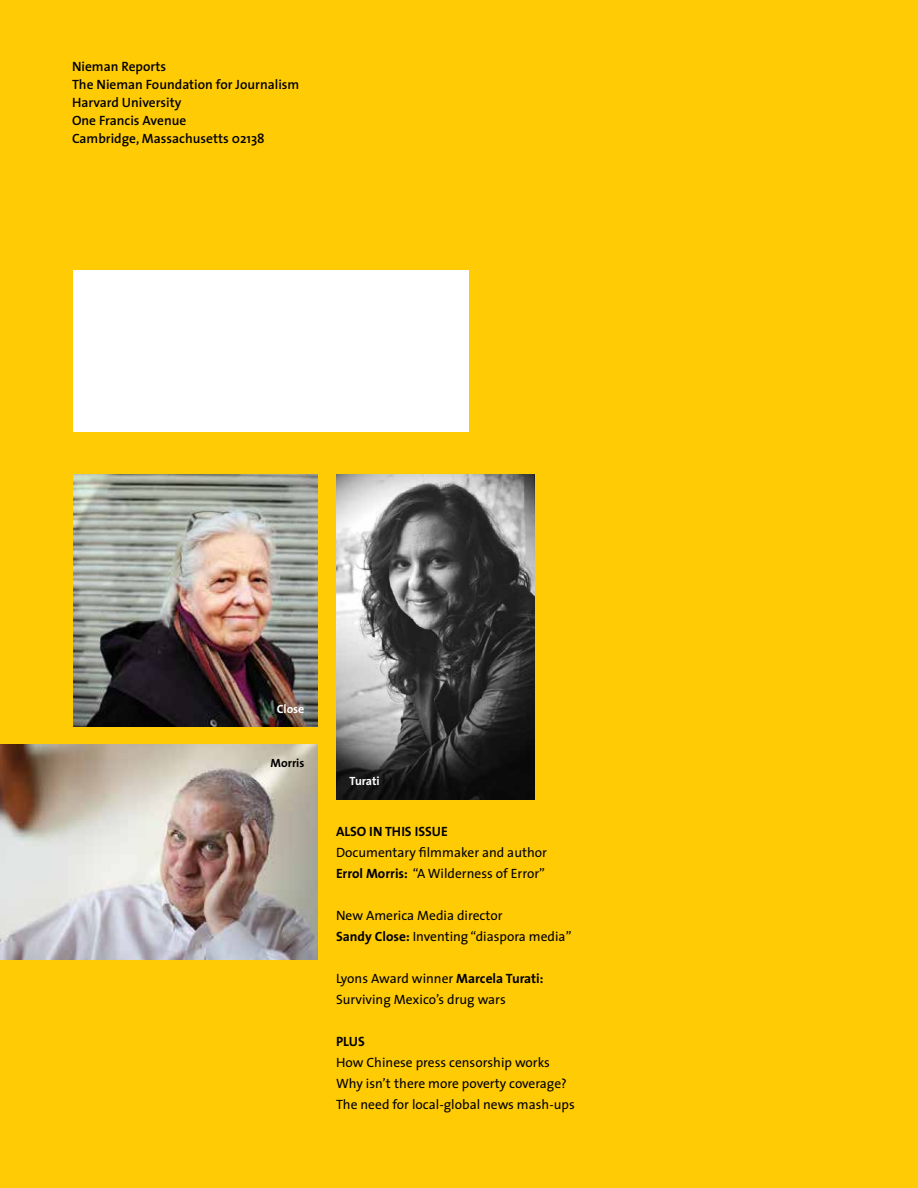
<style>
.page{position:relative;width:918px;height:1188px;background:#ffcb05}
.page>*{position:absolute;margin:0;border:0;box-sizing:border-box;transform-origin:0 0}
.t1{font:13.5px/21px "The Sans";color:#000}
.t2{font:600 13.5px/18px "The Sans";color:#000}
.t3{font:700 12px "The Sans";color:#fff}
.t4{font:700 12px "The Sans";color:#000}
.s1{font-weight:700}
</style>
<div class="page">
<img style="left:0;top:744px;width:318px;height:215px">
<img style="left:336px;top:474px;width:199px;height:325px">
<img style="left:73px;top:474px;width:245px;height:252px">
<div style="left:73px;top:270px;width:395px;height:162px;background:#fff"></div>
<p class="t2" style="left:72px;top:57px;width:229px">Nieman Reports<br>The Nieman Foundation for Journalism<br>Harvard University<br>One Francis Avenue<br>Cambridge, Massachusetts 02138</p>
<p class="t3" style="left:277px;top:699px;width:29px">Close</p>
<p class="t4" style="left:271px;top:753px;width:35px">Morris</p>
<p class="t3" style="left:350px;top:771px;width:32px">Turati</p>
<p class="t1" style="left:336px;top:821px;width:213px"><span class="s1">ALSO inthisissue<br></span>Documentary filmmaker and author<br><span class="s1">Errol Morris:</span> “A Wilderness of Error”</p>
<p class="t1" style="left:336px;top:905px;width:237px">New America Media director<br><span class="s1">Sandy Close:</span> Inventing “diaspora media”</p>
<p class="t1" style="left:336px;top:968px;width:209px">Lyons Award winner <span class="s1">Marcela Turati:<br></span>Surviving Mexico’s drug wars</p>
<p class="t1" style="left:336px;top:1031px;width:240px"><span class="s1">Plus<br></span>How Chinese press censorship works<br>Why isn’t there more poverty coverage?<br>The need for local-global news mash-ups</p>
</div>
